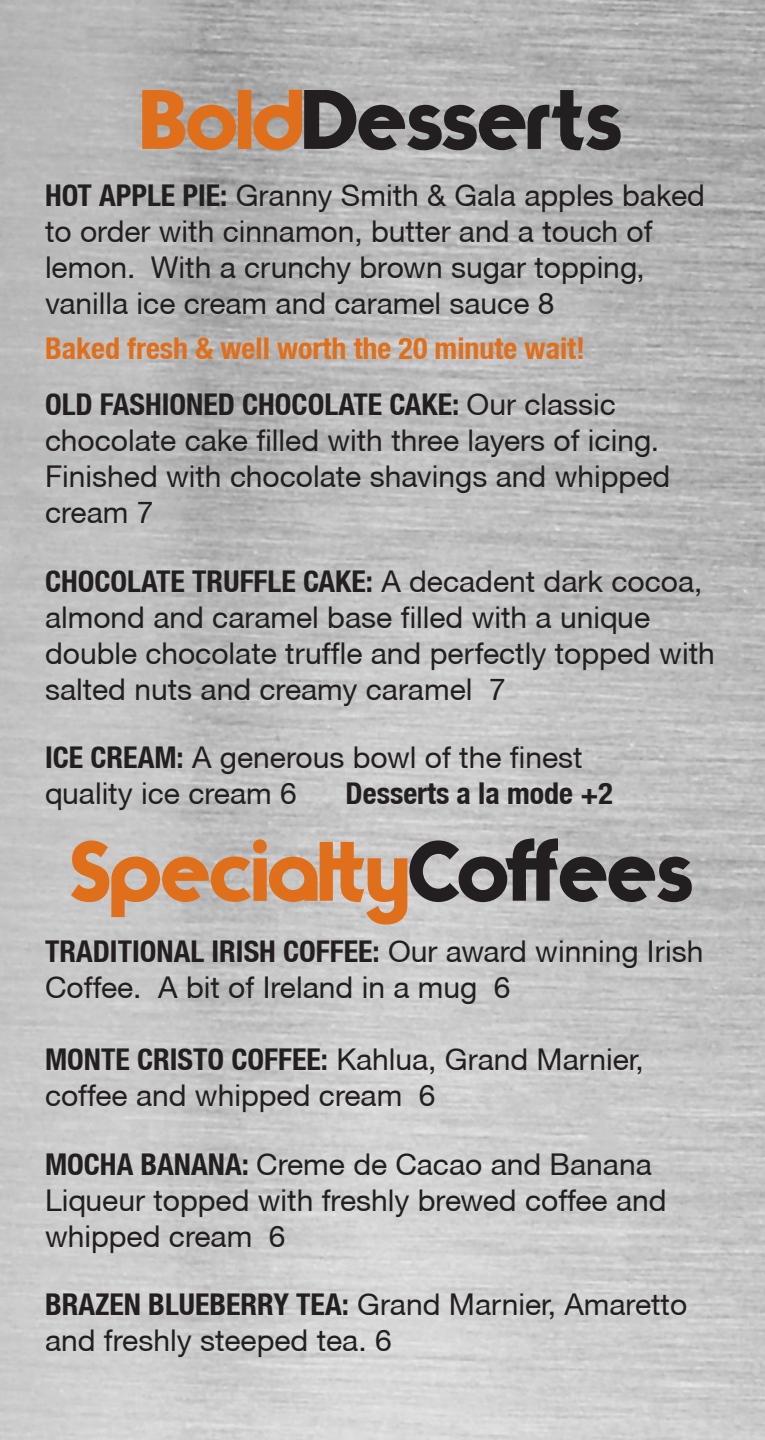
<style>
.page{position:relative;width:765px;height:1440px;background:#fff}
.page>*{position:absolute;margin:0;border:0;box-sizing:border-box;transform-origin:0 0}
.t1{font:85px "Typo Graphica";color:#e06f1c}
.t2{font:85px "Typo Graphica";color:#231f20}
.t3{font:30px/36px "Helvetica Neue CE";color:#231f20}
.t4{font:700 condensed 30px "Helvetica Neue LT";color:#231f20}
.t5{font:700 condensed 30px "Helvetica Neue LT";color:#e06f1c}
.s1{color:#e06f1c}
.s2{font-family:"Helvetica Neue LT";font-weight:700;font-stretch:condensed}
.s3{font-family:"Helvetica Neue CE";font-weight:400;font-stretch:normal}
.s4{color:#231f20}
</style>
<div class="page">
<h1 class="t2" style="left:142px;top:65px;width:482px"><span class="s1">Bold</span>Desserts</h1>
<p class="t3" style="left:45px;top:178px;width:661px"><span class="s2">HOT APPLE PIE:</span> Granny Smith &amp; Gala apples baked to order with cinnamon, butter and a touch of lemon. With a crunchy brown sugar topping, vanilla ice cream and caramel sauce 8</p>
<p class="t5" style="left:45px;top:330px;width:542px">Baked fresh &amp; well worth the 20 minute wait!</p>
<p class="t4" style="left:45px;top:387px;width:573px">OLD FASHIONED CHOCOLATE CAKE: <span class="s3">Our classic</span></p>
<p class="t3" style="left:45px;top:423px;width:627px">chocolate cake filled with three layers of icing.<br>Finished with chocolate shavings and whipped cream 7</p>
<p class="t4" style="left:45px;top:563px;width:659px">CHOCOLATE TRUFFLE CAKE: <span class="s3">A decadent dark cocoa,</span></p>
<p class="t3" style="left:45px;top:600px;width:671px">almond and caramel base filled with a unique double chocolate truffle and perfectly topped with salted nuts and creamy caramel 7</p>
<p class="t3" style="left:45px;top:740px;width:539px"><span class="s2">ICE CREAM:</span> A generous bowl of the finest quality ice cream 6</p>
<p class="t4" style="left:346px;top:776px;width:269px">Desserts a la mode +2</p>
<h1 class="t1" style="left:71px;top:816px;width:624px">Specialty<span class="s4">Coffees</span></h1>
<p class="t4" style="left:45px;top:934px;width:660px">TRADITIONAL IRISH COFFEE: <span class="s3">Our award winning Irish</span></p>
<p class="t3" style="left:45px;top:970px;width:467px">Coffee. A bit of Ireland in a mug 6</p>
<p class="t3" style="left:45px;top:1042px;width:600px"><span class="s2">MONTE CRISTO COFFEE:</span> Kahlua, Grand Marnier, coffee and whipped cream 6</p>
<p class="t3" style="left:45px;top:1147px;width:623px"><span class="s2">MOCHA BANANA:</span> Creme de Cacao and Banana<br>Liqueur topped with freshly brewed coffee and whipped cream 6</p>
<p class="t3" style="left:45px;top:1287px;width:644px"><span class="s2">BRAZEN BLUEBERRY TEA:</span> Grand Marnier, Amaretto and freshly steeped tea. 6</p>
</div>
